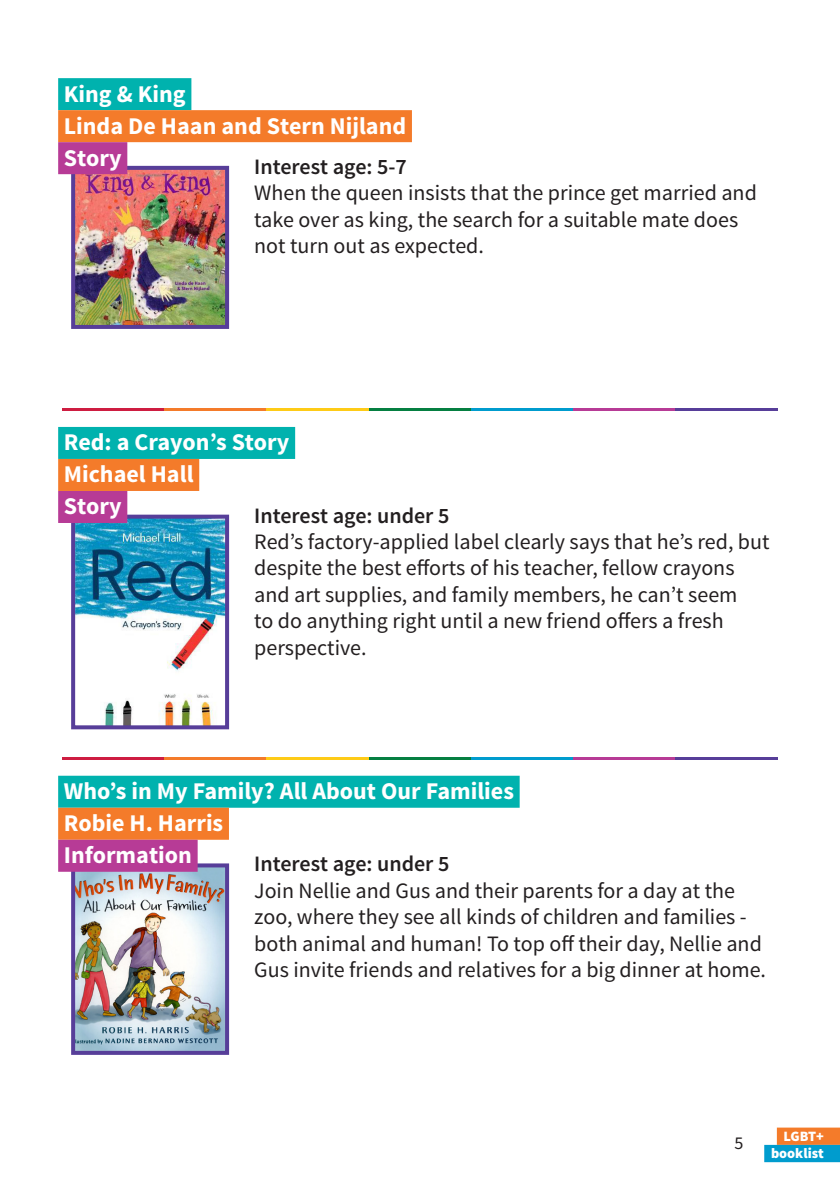
<style>
.page{position:relative;width:840px;height:1191px;background:#fff}
.page>*{position:absolute;margin:0;border:0;box-sizing:border-box;transform-origin:0 0}
.t1{font:700 24px/32px "Source Sans Pro";color:#fff}
.t2{font:22px/26.4px "Source Sans Pro";color:#231f20}
.t3{font:18px "Source Sans Pro";color:#231f20}
.t4{font:900 14.2px/17.2px "Source Sans Pro";color:#fff;text-align:right}
.s1{font-weight:600}
</style>
<div class="page">
<div style="left:776px;top:1127px;width:63px;height:17px;background:#f47b2a"></div>
<div style="left:763px;top:1144px;width:76px;height:18px;background:#009cce"></div>
<hr style="left:62px;top:757px;width:102px;height:3px;background:#ce1d41">
<hr style="left:164px;top:757px;width:102px;height:3px;background:#f47b2a">
<hr style="left:266px;top:757px;width:103px;height:3px;background:#fecb17">
<hr style="left:369px;top:757px;width:102px;height:3px;background:#057f41">
<hr style="left:471px;top:757px;width:102px;height:3px;background:#009cce">
<hr style="left:573px;top:757px;width:102px;height:3px;background:#b73b96">
<hr style="left:675px;top:757px;width:102px;height:3px;background:#573e99">
<hr style="left:62px;top:408px;width:102px;height:3px;background:#ce1d41">
<hr style="left:164px;top:408px;width:102px;height:3px;background:#f47b2a">
<hr style="left:266px;top:408px;width:103px;height:3px;background:#fecb17">
<hr style="left:369px;top:408px;width:102px;height:3px;background:#057f41">
<hr style="left:471px;top:408px;width:102px;height:3px;background:#009cce">
<hr style="left:573px;top:408px;width:102px;height:3px;background:#b73b96">
<hr style="left:675px;top:408px;width:102px;height:3px;background:#573e99">
<img style="left:69px;top:861px;width:161px;height:194px">
<div style="left:58px;top:775px;width:461px;height:32px;background:#00b2ae"></div>
<div style="left:58px;top:807px;width:171px;height:32px;background:#f47b2a"></div>
<div style="left:58px;top:839px;width:139px;height:32px;background:#b73b96"></div>
<img style="left:71px;top:512px;width:159px;height:218px">
<div style="left:58px;top:427px;width:237px;height:32px;background:#00b2ae"></div>
<div style="left:58px;top:459px;width:141px;height:32px;background:#f47b2a"></div>
<div style="left:58px;top:491px;width:69px;height:32px;background:#b73b96"></div>
<img style="left:69px;top:164px;width:161px;height:165px">
<div style="left:58px;top:78px;width:133px;height:32px;background:#00b2ae"></div>
<div style="left:58px;top:110px;width:353px;height:32px;background:#f47b2a"></div>
<div style="left:58px;top:142px;width:69px;height:32px;background:#b73b96"></div>
<h2 class="t1" style="left:64px;top:79px;width:344px">King &amp; King<br>Linda De Haan and Stern Nijland<br>Story</h2>
<p class="t2" style="left:254px;top:154px;width:504px"><span class="s1">Interest age: 5-7<br></span>When the queen insists that the prince get married and take over as king, the search for a suitable mate does not turn out as expected.</p>
<h2 class="t1" style="left:64px;top:427px;width:227px">Red: a Crayon’s Story<br>Michael Hall<br>Story</h2>
<p class="t2" style="left:254px;top:502px;width:516px"><span class="s1">Interest age: under 5<br></span>Red’s factory-applied label clearly says that he’s red, but despite the best efforts of his teacher, fellow crayons and art supplies, and family members, he can’t seem<br>to do anything right until a new friend offers a fresh perspective.</p>
<h2 class="t1" style="left:64px;top:776px;width:451px">Who’s in My Family? All About Our Families<br>Robie H. Harris<br>Information</h2>
<p class="t2" style="left:254px;top:851px;width:513px"><span class="s1">Interest age: under 5<br></span>Join Nellie and Gus and their parents for a day at the zoo, where they see all kinds of children and families - both animal and human! To top off their day, Nellie and Gus invite friends and relatives for a big dinner at home.</p>
<p class="t3" style="left:734px;top:1131px;width:10px">5</p>
<p class="t4" style="left:770px;top:1128px;width:54px">LGBT+ booklist</p>
</div>
